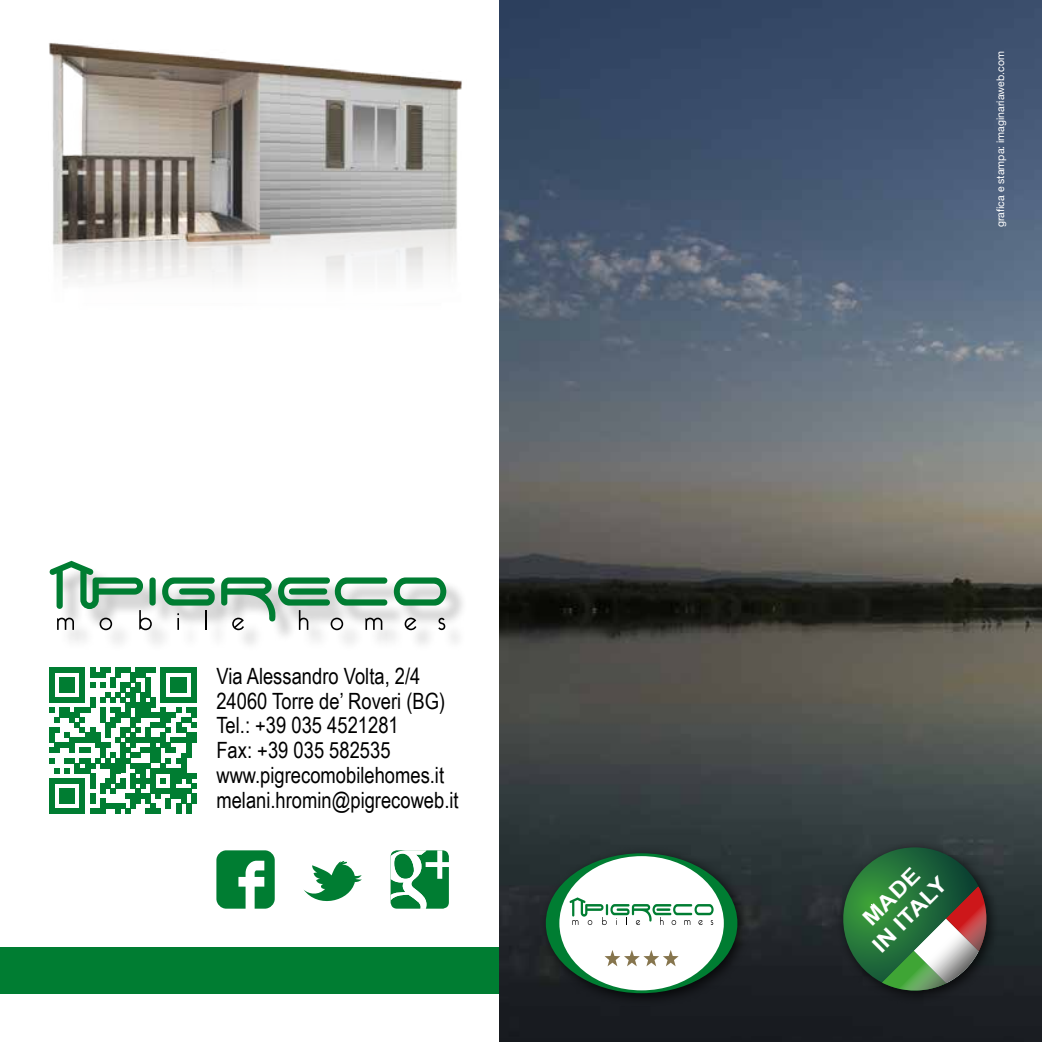
<style>
.page{position:relative;width:1042px;height:1042px;background:#fff}
.page>*{position:absolute;margin:0;border:0;box-sizing:border-box;transform-origin:0 0}
.t1{font:22.4px/24.8px "Arial Narrow";color:#000}
.t2{font:700 21.53px/25.7px "Arial Narrow";color:#fff;text-align:center;scale:1.36 1}
.t3{font:10.5px "Helvetica Neue";color:#fff}
</style>
<div class="page">
<div style="left:0;top:947px;width:1042px;height:46px;background:#007d32"></div>
<img style="left:500px;top:0;width:542px;height:1042px">
<svg style="left:50px;top:667px;width:146px;height:146px"></svg>
<div style="left:191px;top:793px;width:5px;height:10px;background:#007d32"></div>
<div style="left:53px;top:564px;width:414px;height:87px;background:#000;opacity:.27"></div>
<svg style="left:177px;top:613px;width:2px;height:17px"></svg>
<hr style="left:205px;top:610px;width:2px;height:20px;background:#000">
<svg style="left:405px;top:618px;width:11px;height:12px"></svg>
<svg style="left:438px;top:618px;width:7px;height:12px"></svg>
<svg style="left:49px;top:561px;width:107px;height:69px"></svg>
<svg style="left:162px;top:577px;width:53px;height:28px"></svg>
<svg style="left:394px;top:577px;width:52px;height:28px"></svg>
<svg style="left:221px;top:577px;width:166px;height:53px"></svg>
<img style="left:49px;top:42px;width:413px;height:240px">
<div style="left:539px;top:846px;width:212px;height:161px;background:#000;opacity:.75"></div>
<div style="left:547px;top:854px;width:189px;height:138px;background:#007d32;border-radius:50%"></div>
<div style="left:559px;top:856px;width:165px;height:134px;background:#fff;border-radius:50%"></div>
<svg style="left:569px;top:897px;width:144px;height:28px"></svg>
<svg style="left:604px;top:950px;width:74px;height:16px"></svg>
<div style="left:836px;top:840px;width:164px;height:165px;background:#000;opacity:.75"></div>
<svg style="left:836px;top:847px;width:157px;height:150px;background:#406344"></svg>
<svg style="left:216px;top:850px;width:59px;height:58px"></svg>
<svg style="left:303px;top:861px;width:59px;height:41px"></svg>
<svg style="left:390px;top:850px;width:59px;height:59px"></svg>
<p class="t1" style="left:216px;top:662px;width:244px">Via Alessandro Volta, 2/4<br>24060 Torre de’ Roveri (BG)<br>Tel.: +39 035 4521281<br>Fax: +39 035 582535 www.pigrecomobilehomes.it melani.hromin@pigrecoweb.it</p>
<p class="t3" style="left:992px;top:227px;width:177px;rotate:-90deg">grafica e stampa: imaginariaweb.com</p>
<p class="t2" style="left:848px;top:920px;width:72px;rotate:-45deg">MADE<br>IN ITALY</p>
</div>
